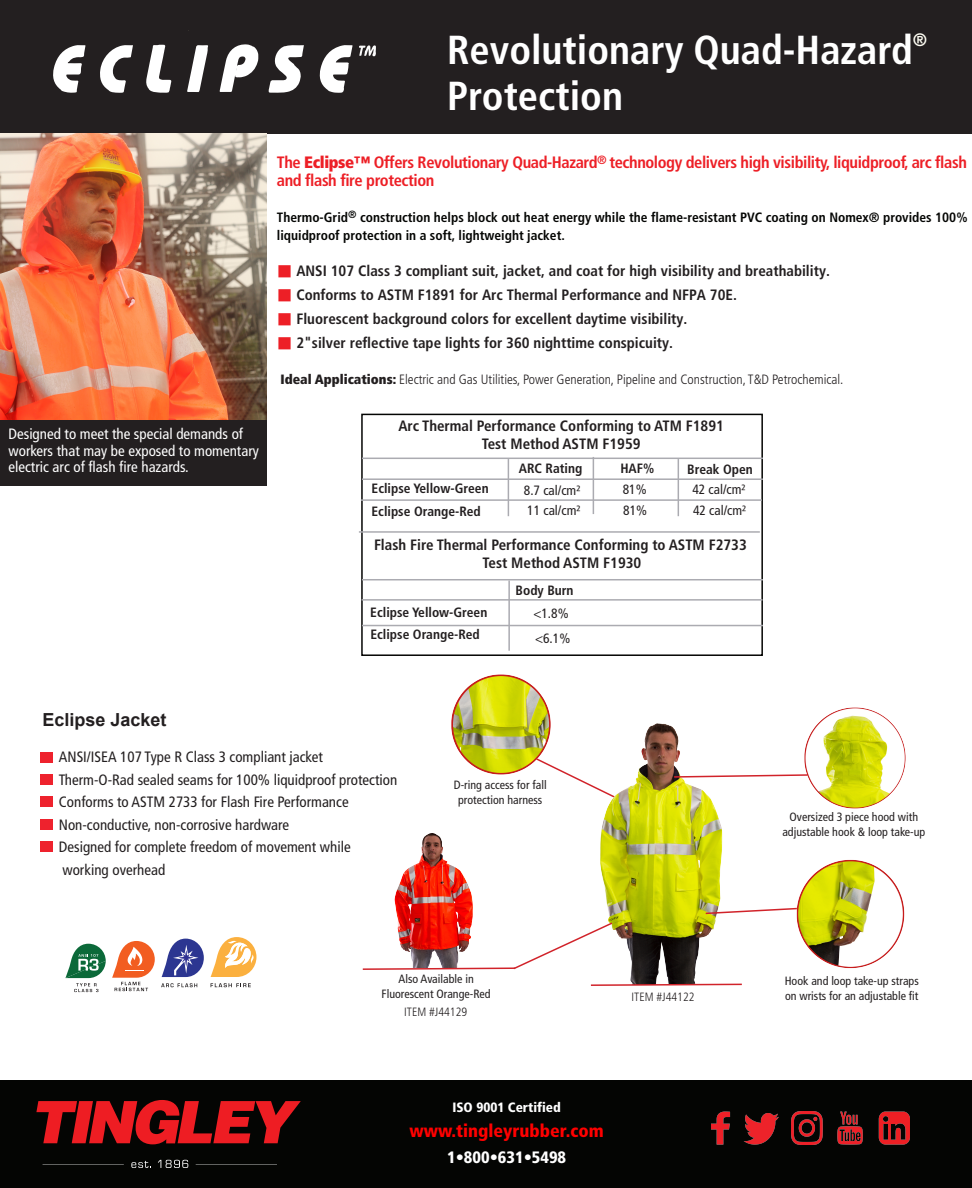
<style>
.page{position:relative;width:972px;height:1188px;background:#fff}
.page>*{position:absolute;margin:0;border:0;box-sizing:border-box;transform-origin:0 0}
.t1{font:700 condensed 40.5px "Frutiger LT Std";color:#fff}
.t2{font:900 condensed 18px "Frutiger LT Std";color:#f00}
.PageItem{font:700 18px "Arial";color:#231f20}
.t3{font:700 condensed 18px "Frutiger LT Std";color:#fffef4}
.t4{font:700 condensed 16.5px/18px "Frutiger LT Std";letter-spacing:-.025em;color:#ed1f26}
.t5{font:900 condensed 16.5px "Frutiger LT Std";color:#fff}
.t6{font:700 condensed 15px "Frutiger LT Std";color:#231f20}
.t7{font:condensed 15px "Frutiger LT Std";color:#231f20}
.t8{font:condensed 15px/16.5px "Frutiger LT Std";color:#fff}
.t9{font:700 condensed 13.5px/18px "Frutiger LT Std";color:#040503}
.t10{font:700 condensed 13.5px "Frutiger LT Std";color:#231f20}
.t11{font:300 condensed 13.5px "Frutiger LT Std";color:#231f20}
.t12{font:condensed 13.5px "Frutiger LT Std";color:#231f20}
.t13{font:900 condensed 13.5px "Frutiger LT Std";color:#fff}
.t14{font:condensed 12px/15px "Frutiger LT Std";color:#231f20;text-align:center}
.t15{font:300 condensed 12px "Frutiger LT Std";color:#231f20}
.s1{font-weight:900}
.s2{color:#ed1f26}
</style>
<div class="page">
<div style="left:0;top:0;width:972px;height:134px;background:#231f20"></div>
<svg style="left:53px;top:44px;width:323px;height:49px"></svg>
<div style="left:0;top:1080px;width:972px;height:108px;background:#040503"></div>
<svg style="left:131px;top:1161px;width:20px;height:7px"></svg>
<svg style="left:158px;top:1160px;width:30px;height:8px"></svg>
<svg style="left:36px;top:1100px;width:265px;height:44px"></svg>
<img style="left:711px;top:1112px;width:198px;height:33px">
<svg style="left:556px;top:767px;width:15px;height:10px"></svg>
<img style="left:394px;top:833px;width:79px;height:88px">
<img style="left:571px;top:723px;width:152px;height:260px">
<div style="left:41px;top:752px;width:12px;height:10px;background:#ee222d"></div>
<div style="left:41px;top:775px;width:12px;height:10px;background:#ee222d"></div>
<div style="left:41px;top:796px;width:12px;height:10px;background:#ee222d"></div>
<svg style="left:673px;top:773px;width:126px;height:5px"></svg>
<svg style="left:704px;top:906px;width:87px;height:9px"></svg>
<img style="left:791px;top:859px;width:114px;height:110px">
<svg style="left:362px;top:921px;width:252px;height:50px"></svg>
<svg style="left:65px;top:944px;width:41px;height:48px"></svg>
<div style="left:41px;top:819px;width:12px;height:10px;background:#ee222d"></div>
<div style="left:41px;top:841px;width:12px;height:10px;background:#ee222d"></div>
<div style="left:361px;top:414px;width:402px;height:242px;border:2px solid #040503"></div>
<hr style="left:362px;top:458px;width:401px;height:1px;background:#ababb1">
<hr style="left:362px;top:478px;width:401px;height:2px;background:#ababb1">
<hr style="left:361px;top:499px;width:401px;height:2px;background:#ababb1">
<hr style="left:362px;top:579px;width:401px;height:1px;background:#ababb1">
<hr style="left:362px;top:599px;width:401px;height:2px;background:#ababb1">
<hr style="left:362px;top:625px;width:401px;height:1px;background:#ababb1">
<hr style="left:678px;top:459px;width:1px;height:57px;background:#ababb1">
<hr style="left:359px;top:531px;width:401px;height:2px;background:#ababb1">
<hr style="left:593px;top:457px;width:1px;height:57px;background:#ababb1">
<hr style="left:508px;top:459px;width:1px;height:57px;background:#ababb1">
<hr style="left:508px;top:580px;width:2px;height:71px;background:#ababb1">
<img style="left:1px;top:134px;width:266px;height:286px">
<div style="left:0;top:420px;width:267px;height:66px;background:#231f20"></div>
<img style="left:799px;top:707px;width:107px;height:102px">
<svg style="left:590px;top:983px;width:152px;height:3px"></svg>
<img style="left:451px;top:674px;width:105px;height:101px">
<svg style="left:112px;top:941px;width:43px;height:50px"></svg>
<svg style="left:161px;top:939px;width:43px;height:48px"></svg>
<svg style="left:211px;top:937px;width:45px;height:40px"></svg>
<svg style="left:211px;top:983px;width:40px;height:4px"></svg>
<p class="t1" style="left:447px;top:26px;width:467px">Revolutionary Quad-Hazard</p>
<p class="t3" style="left:913px;top:29px;width:16px">®</p>
<p class="t1" style="left:447px;top:72px;width:177px">Protection</p>
<p class="t8" style="left:9px;top:426px;width:236px">Designed to meet the special demands of</p>
<p class="t8" style="left:9px;top:443px;width:252px">workers that may be exposed to momentary electric arc of flash fire hazards.</p>
<p class="t4" style="left:277px;top:154px;width:692px">The <span class="s1">Eclipse™</span> Offers Revolutionary Quad-Hazard<sup>®</sup> technology delivers high visibility, liquidproof, arc flash and flash fire protection</p>
<p class="t9" style="left:277px;top:209px;width:692px">Thermo-Grid<sup>®</sup> construction helps block out heat energy while the flame-resistant PVC coating on Nomex® provides 100% liquidproof protection in a soft, lightweight jacket.</p>
<p class="t6" style="left:277px;top:262px;width:555px"><span class="s2">■</span> ANSI 107 Class 3 compliant suit, jacket, and coat for high visibility and breathability.</p>
<p class="t6" style="left:277px;top:286px;width:462px"><span class="s2">■</span> Conforms to ASTM F1891 for Arc Thermal Performance and NFPA 70E.</p>
<p class="t6" style="left:277px;top:310px;width:412px"><span class="s2">■</span> Fluorescent background colors for excellent daytime visibility.</p>
<p class="t6" style="left:277px;top:334px;width:398px"><span class="s2">■</span> 2"silver reflective tape lights for 360 nighttime conspicuity.</p>
<p class="t11" style="left:280px;top:372px;width:564px"><span class="s1">Ideal Applications:</span> Electric and Gas Utilities, Power Generation, Pipeline and Construction, T&amp;D Petrochemical.</p>
<p class="t6" style="left:398px;top:417px;width:327px">Arc Thermal Performance Conforming to ATM F1891</p>
<p class="t6" style="left:482px;top:435px;width:160px">Test Method ASTM F1959</p>
<p class="t10" style="left:519px;top:461px;width:65px">ARC Rating</p>
<p class="t10" style="left:372px;top:480px;width:119px">Eclipse Yellow-Green</p>
<p class="t10" style="left:372px;top:503px;width:111px">Eclipse Orange-Red</p>
<p class="t10" style="left:620px;top:461px;width:35px">HAF%</p>
<p class="t10" style="left:687px;top:461px;width:67px">Break Open</p>
<p class="t12" style="left:692px;top:482px;width:55px">42 cal/cm²</p>
<p class="t12" style="left:693px;top:502px;width:55px">42 cal/cm²</p>
<p class="t12" style="left:623px;top:482px;width:25px">81%</p>
<p class="t12" style="left:623px;top:502px;width:25px">81%</p>
<p class="t12" style="left:524px;top:482px;width:58px">8.7 cal/cm²</p>
<p class="t12" style="left:527px;top:502px;width:55px">11 cal/cm²</p>
<p class="t6" style="left:374px;top:536px;width:374px">Flash Fire Thermal Performance Conforming to ASTM F2733</p>
<p class="t6" style="left:483px;top:554px;width:160px">Test Method ASTM F1930</p>
<p class="t10" style="left:516px;top:582px;width:60px">Body Burn</p>
<p class="t10" style="left:370px;top:627px;width:111px">Eclipse Orange-Red</p>
<p class="t10" style="left:370px;top:604px;width:119px">Eclipse Yellow-Green</p>
<p class="t12" style="left:533px;top:605px;width:37px">&lt;1.8%</p>
<p class="t12" style="left:535px;top:630px;width:37px">&lt;6.1%</p>
<p class="PageItem" style="left:43px;top:707px;width:126px">Eclipse Jacket</p>
<p class="t7" style="left:59px;top:748px;width:265px">ANSI/ISEA 107 Type R Class 3 compliant jacket</p>
<p class="t7" style="left:59px;top:771px;width:340px">Therm-O-Rad sealed seams for 100% liquidproof protection</p>
<p class="t7" style="left:59px;top:793px;width:291px">Conforms to ASTM 2733 for Flash Fire Performance</p>
<p class="t7" style="left:59px;top:816px;width:232px">Non-conductive, non-corrosive hardware</p>
<p class="t7" style="left:59px;top:838px;width:293px">Designed for complete freedom of movement while</p>
<p class="t7" style="left:62px;top:861px;width:104px">working overhead</p>
<p class="t14" style="left:454px;top:777px;width:94px">D-ring access for fall</p>
<p class="t14" style="left:458px;top:792px;width:86px">protection harness</p>
<p class="t14" style="left:399px;top:971px;width:77px">Also Available in</p>
<p class="t14" style="left:382px;top:986px;width:111px">Fluorescent Orange-Red</p>
<p class="t15" style="left:404px;top:1005px;width:64px">ITEM #J44129</p>
<p class="t15" style="left:632px;top:990px;width:64px">ITEM #J44122</p>
<p class="t13" style="left:452px;top:1099px;width:110px">ISO 9001 Certified</p>
<p class="t2" style="left:409px;top:1120px;width:196px">www.tingleyrubber.com</p>
<p class="t5" style="left:447px;top:1147px;width:121px">1•800•631•5498</p>
<p class="t14" style="left:782px;top:809px;width:145px">Oversized 3 piece hood with adjustable hook &amp; loop take-up</p>
<p class="t14" style="left:785px;top:973px;width:136px">Hook and loop take-up straps</p>
<p class="t14" style="left:785px;top:988px;width:135px">on wrists for an adjustable fit</p>
</div>
